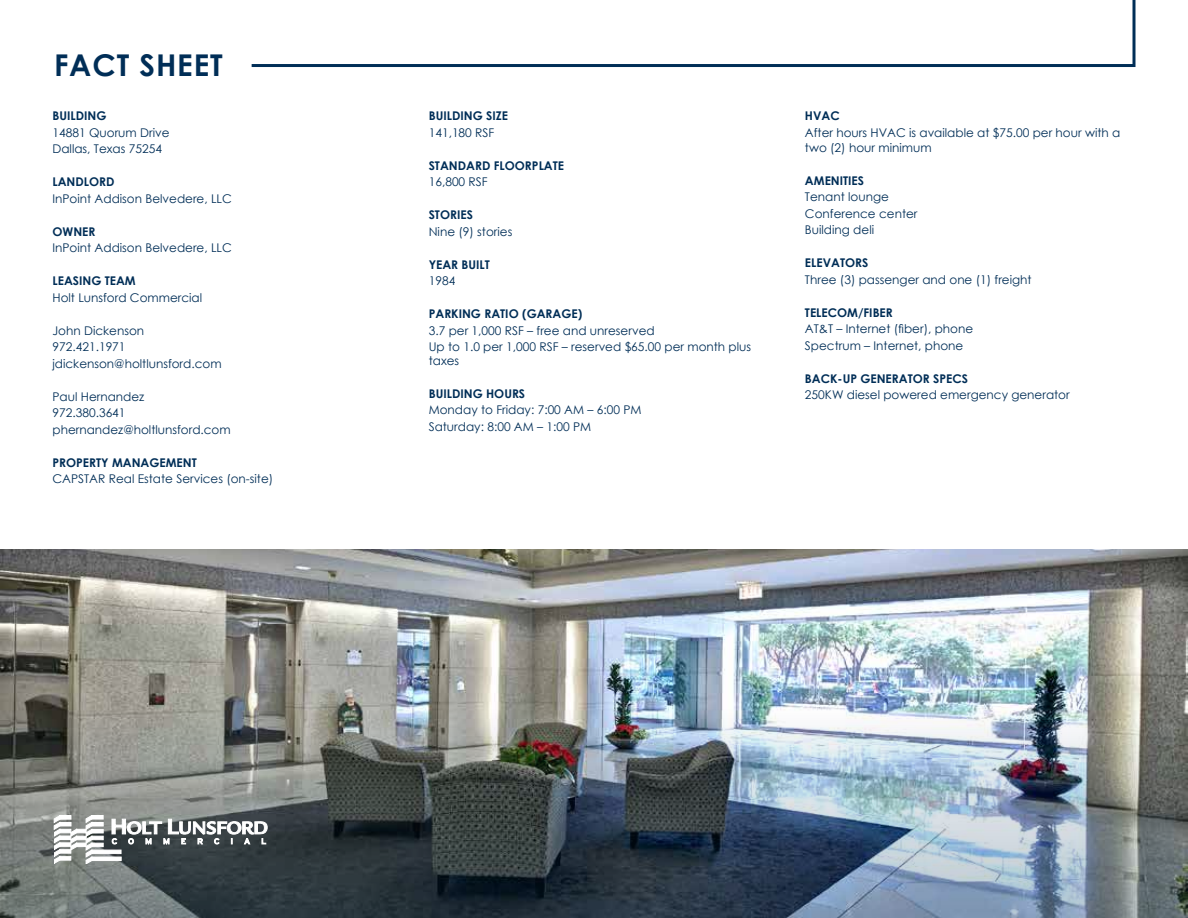
<style>
.page{position:relative;width:1188px;height:918px;background:#fff}
.page>*{position:absolute;margin:0;border:0;box-sizing:border-box;transform-origin:0 0}
.t1{font:700 30px "Century Gothic";letter-spacing:.03em;color:#002e57}
.t2{font:12px/16.5px "Century Gothic";color:#002e57}
.t3{font:700 12px "Century Gothic";color:#002e57}
</style>
<div class="page">
<img style="left:0;top:550px;width:1188px;height:154px">
<img style="left:0;top:704px;width:1188px;height:214px">
<hr style="left:92px;top:850px;width:29px;height:4px;background:#fff">
<svg style="left:86px;top:815px;width:17px;height:49px"></svg>
<hr style="left:92px;top:857px;width:29px;height:4px;background:#fff">
<hr style="left:76px;top:836px;width:10px;height:4px;background:#fff">
<hr style="left:76px;top:843px;width:10px;height:4px;background:#fff">
<svg style="left:54px;top:815px;width:23px;height:49px"></svg>
<hr style="left:76px;top:829px;width:10px;height:4px;background:#fff">
<svg style="left:112px;top:819px;width:155px;height:28px"></svg>
<svg style="left:251px;top:0;width:885px;height:67px"></svg>
<h1 class="t1" style="left:54px;top:42px;width:170px">FACT SHEET</h1>
<p class="t3" style="left:52px;top:107px;width:55px">BUILDING</p>
<p class="t2" style="left:52px;top:124px;width:119px">14881 Quorum Drive<br>Dallas, Texas 75254</p>
<p class="t3" style="left:52px;top:173px;width:64px">LANDLORD</p>
<p class="t2" style="left:52px;top:190px;width:181px">InPoint Addison Belvedere, LLC</p>
<p class="t3" style="left:52px;top:222px;width:44px">OWNER</p>
<p class="t2" style="left:52px;top:239px;width:181px">InPoint Addison Belvedere, LLC</p>
<p class="t3" style="left:52px;top:272px;width:85px">LEASING TEAM</p>
<p class="t2" style="left:52px;top:289px;width:151px">Holt Lunsford Commercial</p>
<p class="t2" style="left:52px;top:322px;width:171px">John Dickenson<br>972.421.1971 jdickenson@holtlunsford.com</p>
<p class="t2" style="left:52px;top:388px;width:180px">Paul Hernandez<br>972.380.3641 phernandez@holtlunsford.com</p>
<p class="t3" style="left:52px;top:453px;width:146px">PROPERTY MANAGEMENT</p>
<p class="t2" style="left:52px;top:470px;width:222px">CAPSTAR Real Estate Services (on-site)</p>
<p class="t3" style="left:429px;top:107px;width:81px">BUILDING SIZE</p>
<p class="t2" style="left:429px;top:124px;width:67px">141,180 RSF</p>
<p class="t3" style="left:429px;top:156px;width:137px">STANDARD FLOORPLATE</p>
<p class="t2" style="left:429px;top:173px;width:60px">16,800 RSF</p>
<p class="t3" style="left:429px;top:206px;width:46px">STORIES</p>
<p class="t2" style="left:429px;top:223px;width:85px">Nine (9) stories</p>
<p class="t3" style="left:429px;top:255px;width:63px">YEAR BUILT</p>
<p class="t2" style="left:429px;top:272px;width:28px">1984</p>
<p class="t3" style="left:429px;top:305px;width:155px">PARKING RATIO (GARAGE)</p>
<p class="t2" style="left:429px;top:322px;width:324px">3.7 per 1,000 RSF – free and unreserved<br>Up to 1.0 per 1,000 RSF – reserved $65.00 per month plus</p>
<p class="t2" style="left:429px;top:352px;width:32px">taxes</p>
<p class="t3" style="left:429px;top:384px;width:98px">BUILDING HOURS</p>
<p class="t2" style="left:429px;top:401px;width:214px">Monday to Friday: 7:00 AM – 6:00 PM<br>Saturday: 8:00 AM – 1:00 PM</p>
<p class="t3" style="left:805px;top:107px;width:36px">HVAC</p>
<p class="t2" style="left:805px;top:125px;width:317px;line-height:15px">After hours HVAC is available at $75.00 per hour with a two (2) hour minimum</p>
<p class="t3" style="left:805px;top:171px;width:61px">AMENITIES</p>
<p class="t2" style="left:805px;top:188px;width:114px">Tenant lounge<br>Conference center<br>Building deli</p>
<p class="t3" style="left:805px;top:254px;width:65px">ELEVATORS</p>
<p class="t2" style="left:805px;top:271px;width:228px">Three (3) passenger and one (1) freight</p>
<p class="t3" style="left:805px;top:303px;width:89px">TELECOM/FIBER</p>
<p class="t2" style="left:805px;top:320px;width:170px">AT&amp;T – Internet (fiber), phone<br>Spectrum – Internet, phone</p>
<p class="t3" style="left:805px;top:369px;width:164px">BACK-UP GENERATOR SPECS</p>
<p class="t2" style="left:805px;top:386px;width:266px">250KW diesel powered emergency generator</p>
</div>
